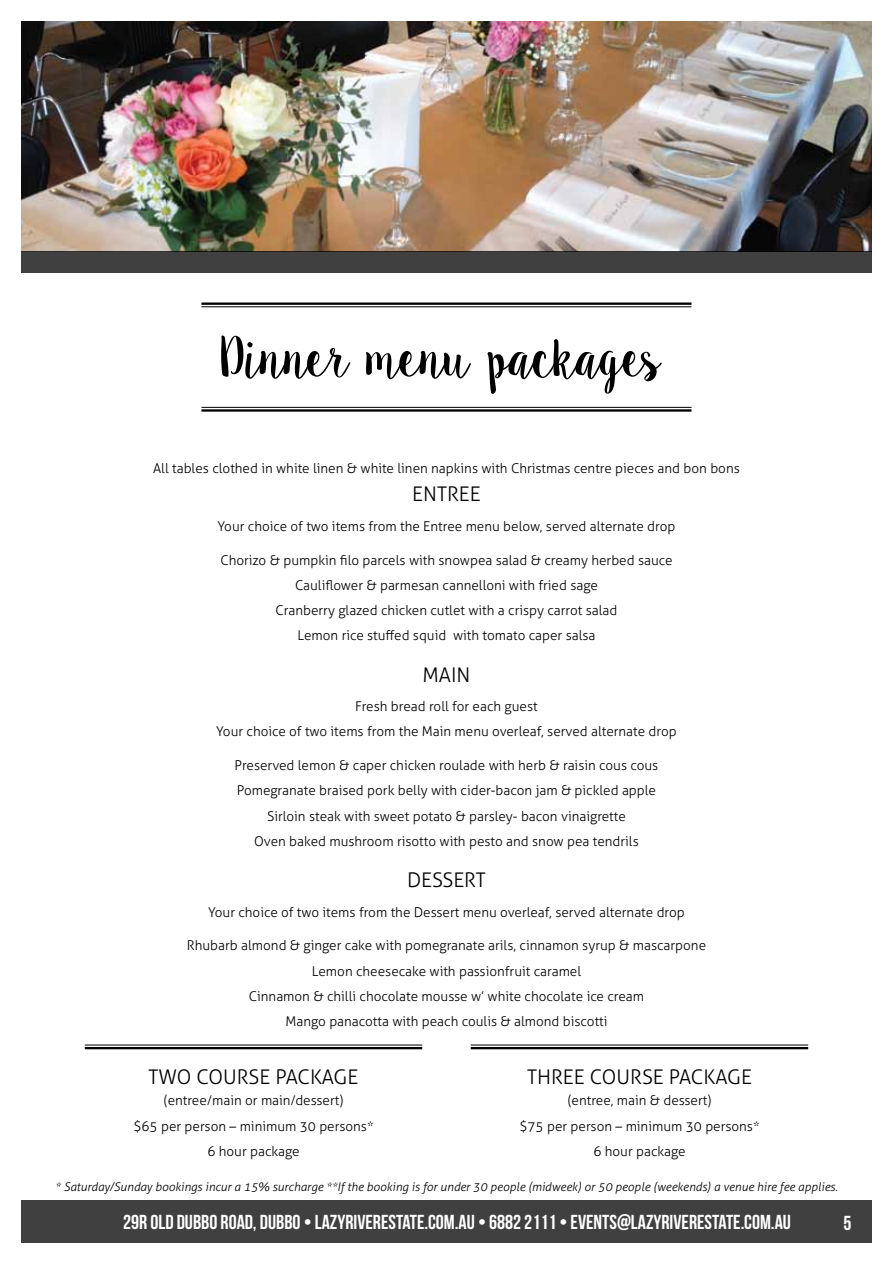
<style>
.page{position:relative;width:893px;height:1263px;background:#fff}
.page>*{position:absolute;margin:0;border:0;box-sizing:border-box;transform-origin:0 0}
.t1{font:52.5px "Sweet Pea";letter-spacing:-.05em;color:#000}
.t2{font:20.25px "Bebas Neue";color:#fff}
.t3{font:300 20.25px "Aller";color:#000}
.t4{font:300 13.5px/25.2px "Aller";color:#000;text-align:center}
.t5{font:italic 300 12px "Aller";color:#000}
</style>
<div class="page">
<div style="left:21px;top:1200px;width:851px;height:43px;background:#404040"></div>
<hr style="left:201px;top:409px;width:490px;height:3px;background:#000">
<hr style="left:201px;top:407px;width:490px;height:1px;background:#000">
<hr style="left:201px;top:302px;width:490px;height:3px;background:#000">
<hr style="left:201px;top:306px;width:490px;height:1px;background:#000">
<img style="left:21px;top:21px;width:851px;height:230px">
<div style="left:21px;top:251px;width:851px;height:22px;background:#404040"></div>
<hr style="left:85px;top:1047px;width:337px;height:2px;background:#000">
<hr style="left:85px;top:1045px;width:337px;height:1px;background:#000">
<hr style="left:471px;top:1047px;width:337px;height:2px;background:#000">
<hr style="left:471px;top:1045px;width:337px;height:1px;background:#000">
<h1 class="t1" style="left:219px;top:327px;width:445px">Dinner menu packages</h1>
<p class="t4" style="left:153px;top:455px;width:588px">All tables clothed in white linen &amp; white linen napkins with Christmas centre pieces and bon bons</p>
<h2 class="t3" style="left:412px;top:482px;width:58px">Entree</h2>
<p class="t4" style="left:218px;top:513px;width:459px">Your choice of two items from the Entree menu below, served alternate drop</p>
<p class="t4" style="left:220px;top:547px;width:454px">Chorizo &amp; pumpkin filo parcels with snowpea salad &amp; creamy herbed sauce Cauliflower &amp; parmesan cannelloni with fried sage<br>Cranberry glazed chicken cutlet with a crispy carrot salad<br>Lemon rice stuffed squid with tomato caper salsa</p>
<h2 class="t3" style="left:422px;top:662px;width:50px">Main</h2>
<p class="t4" style="left:216px;top:694px;width:462px">Fresh bread roll for each guest<br>Your choice of two items from the Main menu overleaf, served alternate drop</p>
<p class="t4" style="left:235px;top:753px;width:425px">Preserved lemon &amp; caper chicken roulade with herb &amp; raisin cous cous Pomegranate braised pork belly with cider-bacon jam &amp; pickled apple Sirloin steak with sweet potato &amp; parsley- bacon vinaigrette<br>Oven baked mushroom risotto with pesto and snow pea tendrils</p>
<h2 class="t3" style="left:407px;top:868px;width:80px">Dessert</h2>
<p class="t4" style="left:208px;top:899px;width:478px">Your choice of two items from the Dessert menu overleaf, served alternate drop</p>
<p class="t4" style="left:187px;top:933px;width:521px">Rhubarb almond &amp; ginger cake with pomegranate arils, cinnamon syrup &amp; mascarpone Lemon cheesecake with passionfruit caramel<br>Cinnamon &amp; chilli chocolate mousse w’ white chocolate ice cream<br>Mango panacotta with peach coulis &amp; almond biscotti</p>
<h2 class="t3" style="left:527px;top:1065px;width:223px">three course package</h2>
<p class="t4" style="left:519px;top:1088px;width:242px">(entree, main &amp; dessert)<br>$75 per person – minimum 30 persons*<br>6 hour package</p>
<p class="t5" style="left:55px;top:1179px;width:784px">* Saturday/Sunday bookings incur a 15% surcharge **If the booking is for under 30 people (midweek) or 50 people (weekends) a venue hire fee applies.</p>
<h2 class="t3" style="left:148px;top:1065px;width:209px">two course package</h2>
<p class="t4" style="left:133px;top:1088px;width:242px">(entree/main or main/dessert)<br>$65 per person – minimum 30 persons*<br>6 hour package</p>
<h2 class="t2" style="left:123px;top:1211px;width:669px">29R OLD DUBBO ROAD, DUBBO • LAZYRIVERESTATE.COM.AU • 6882 2111 • EVENTS@LAZYRIVERESTATE.COM.AU</h2>
<h2 class="t2" style="left:843px;top:1212px;width:10px">5</h2>
</div>
